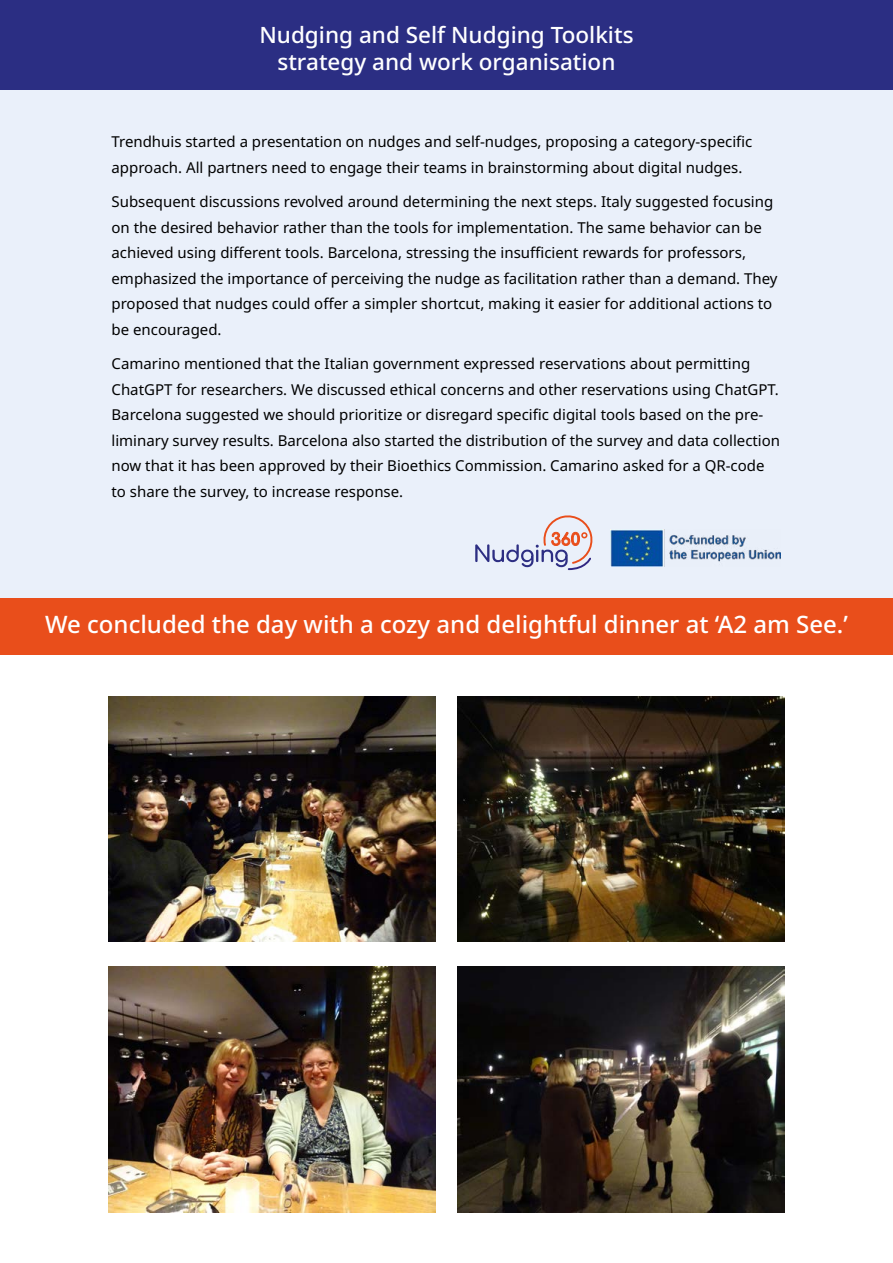
<style>
.page{position:relative;width:893px;height:1263px;background:#fff}
.page>*{position:absolute;margin:0;border:0;box-sizing:border-box;transform-origin:0 0}
.t1{font:500 24px "Noto Sans";color:#fff}
.t2{font:500 22.5px/27px "Noto Sans";color:#fff;text-align:center}
.t3{font:15px/25.5px "Noto Sans";color:#000}
</style>
<div class="page">
<div style="left:0;top:0;width:893px;height:655px;background:#eaf0fa"></div>
<div style="left:0;top:0;width:893px;height:90px;background:#2b2e83"></div>
<img style="left:458px;top:696px;width:327px;height:246px">
<img style="left:108px;top:967px;width:327px;height:245px">
<img style="left:458px;top:967px;width:327px;height:245px">
<img style="left:108px;top:696px;width:327px;height:246px">
<div style="left:0;top:598px;width:893px;height:57px;background:#e94e1b"></div>
<svg style="left:475px;top:515px;width:118px;height:56px"></svg>
<img style="left:610px;top:530px;width:170px;height:36px">
<h2 class="t2" style="left:259px;top:21px;width:376px">Nudging and Self Nudging Toolkits strategy and work organisation</h2>
<p class="t3" style="left:112px;top:129px;width:642px">Trendhuis started a presentation on nudges and self-nudges, proposing a category-specific approach. All partners need to engage their teams in brainstorming about digital nudges.</p>
<p class="t3" style="left:112px;top:189px;width:668px">Subsequent discussions revolved around determining the next steps. Italy suggested focusing on the desired behavior rather than the tools for implementation. The same behavior can be achieved using different tools. Barcelona, stressing the insufficient rewards for professors, emphasized the importance of perceiving the nudge as facilitation rather than a demand. They proposed that nudges could offer a simpler shortcut, making it easier for additional actions to be encouraged.</p>
<p class="t3" style="left:112px;top:351px;width:670px">Camarino mentioned that the Italian government expressed reservations about permitting ChatGPT for researchers. We discussed ethical concerns and other reservations using ChatGPT.<br>Barcelona suggested we should prioritize or disregard specific digital tools based on the pre&shy;liminary survey results. Barcelona also started the distribution of the survey and data collection now that it has been approved by their Bioethics Commission. Camarino asked for a QR-code to share the survey, to increase response.</p>
<h1 class="t1" style="left:45px;top:607px;width:804px">We concluded the day with a cozy and delightful dinner at ‘A2 am See.’</h1>
</div>
